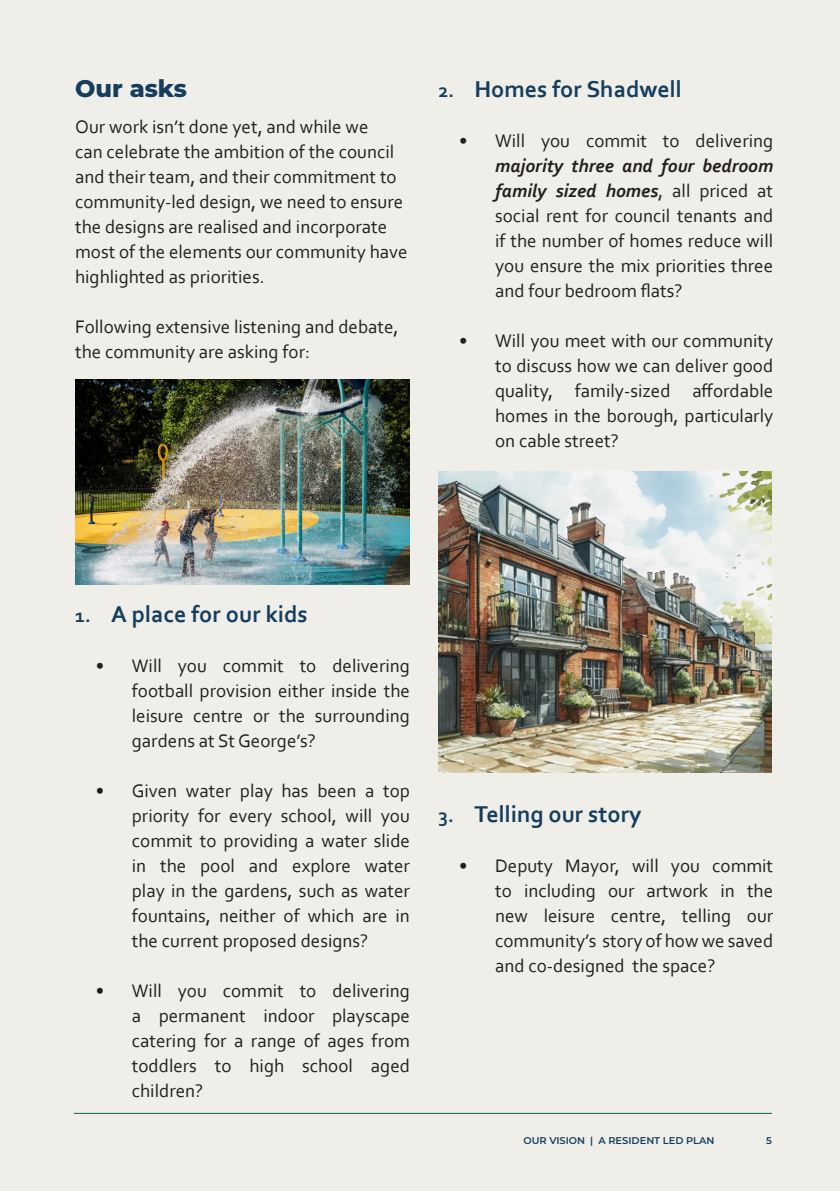
<style>
.page{position:relative;width:840px;height:1191px;background:#fff}
.page>*{position:absolute;margin:0;border:0;box-sizing:border-box;transform-origin:0 0}
.t1{font:700 24px "Corbel";color:#153e5d}
.Header_2{font:800 24px "Montserrat";color:#153e5d}
.t2{font:19px/25px "Corbel";color:#231f20;text-align:justify}
.t3{font:600 9.8px "Montserrat";color:#153e5d}
.s1{font-size:20px}
.s2{font-weight:700;font-style:italic}
</style>
<div class="page">
<div style="left:0;top:0;width:839px;height:1191px;background:#efeee9"></div>
<hr style="left:74px;top:1113px;width:697px;height:1px;background:#066353">
<img style="left:75px;top:380px;width:335px;height:204px">
<img style="left:438px;top:472px;width:333px;height:300px">
<p class="Header_2" style="left:75px;top:71px;width:113px">Our asks</p>
<p class="t2" style="left:75px;top:114px;width:334px;text-align:left">Our work isn’t done yet, and while we<br>can celebrate the ambition of the council and their team, and their commitment to community-led design, we need to ensure the designs are realised and incorporate most of the elements our community have highlighted as priorities.</p>
<p class="t2" style="left:75px;top:314px;width:325px">Following extensive listening and debate, the community are asking for:</p>
<p class="t1" style="left:438px;top:74px;width:245px"><span class="s1">2.</span> Homes for Shadwell</p>
<p class="t2" style="left:495px;top:128px;width:279px;text-indent:-36px">• Will you commit to delivering <span class="s2">majority three and four bedroom family sized homes</span>, all priced at social rent for council tenants and if the number of homes reduce will you ensure the mix priorities three and four bedroom flats?</p>
<p class="t2" style="left:495px;top:328px;width:279px;text-indent:-36px">• Will you meet with our community to discuss how we can deliver good quality, family-sized affordable homes in the borough, particularly on cable street?</p>
<p class="t1" style="left:75px;top:599px;width:234px"><span class="s1">1.</span> A place for our kids</p>
<p class="t2" style="left:132px;top:653px;width:279px;text-indent:-36px">• Will you commit to delivering football provision either inside the leisure centre or the surrounding gardens at St George’s?</p>
<p class="t2" style="left:132px;top:778px;width:279px;text-indent:-36px">• Given water play has been a top priority for every school, will you commit to providing a water slide in the pool and explore water play in the gardens, such as water fountains, neither of which are in the current proposed designs?</p>
<p class="t2" style="left:132px;top:978px;width:279px;text-indent:-36px">• Will you commit to delivering a permanent indoor playscape catering for a range of ages from toddlers to high school aged children?</p>
<p class="t1" style="left:438px;top:799px;width:205px"><span class="s1">3.</span> Telling our story</p>
<p class="t2" style="left:495px;top:853px;width:279px;text-indent:-36px">• Deputy Mayor, will you commit to including our artwork in the new leisure centre, telling our community’s story of how we saved and co-designed the space?</p>
<p class="t3" style="left:523px;top:1134px;width:192px">OUR VISION | A RESIDENT LED PLAN</p>
<p class="t3" style="left:765px;top:1134px;width:7px">5</p>
</div>
